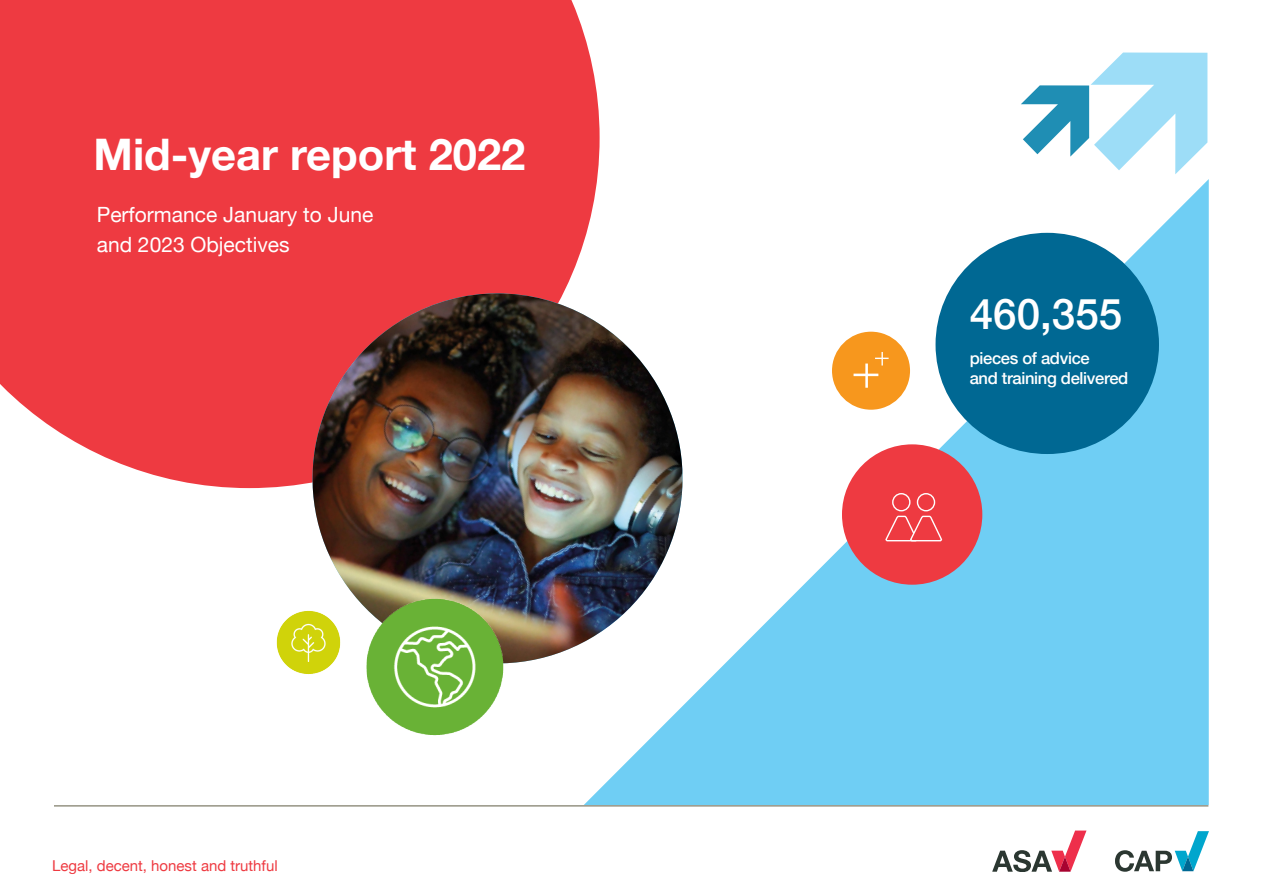
<style>
.page{position:relative;width:1263px;height:893px;background:#fff}
.page>*{position:absolute;margin:0;border:0;box-sizing:border-box;transform-origin:0 0}
.t1{font:700 43.5px "Helvetica Neue";color:#fff}
.t2{font:500 42.15px "Helvetica Neue";color:#fff}
.t3{font:21px/30px "Helvetica Neue";color:#fff}
.t4{font:500 16.65px "Helvetica Neue";letter-spacing:-.02em;color:#fff}
.t5{font:15px "Helvetica Neue";color:#ee3a41}
</style>
<div class="page">
<div style="left:0;top:0;width:600px;height:488px;background:#ee3a41"></div>
<svg style="left:584px;top:179px;width:625px;height:626px;fill:#6fcef4"></svg>
<hr style="left:54px;top:805px;width:1154px;height:2px;background:#959383">
<svg style="left:1115px;top:831px;width:94px;height:41px"></svg>
<svg style="left:992px;top:830px;width:94px;height:42px"></svg>
<img style="left:276px;top:620px;width:10px;height:45px">
<svg style="left:286px;top:267px;width:423px;height:26px;fill:#ee3a41"></svg>
<img style="left:286px;top:293px;width:423px;height:397px">
<img style="left:366px;top:597px;width:138px;height:139px">
<div style="left:935px;top:233px;width:224px;height:221px;background:#006893;border-radius:50%"></div>
<svg style="left:1021px;top:53px;width:186px;height:121px"></svg>
<div style="left:832px;top:332px;width:78px;height:78px;background:#f7971d;border-radius:50%"></div>
<hr style="left:865px;top:364px;width:3px;height:24px;background:#fff">
<hr style="left:853px;top:374px;width:25px;height:2px;background:#fff">
<svg style="left:875px;top:352px;width:14px;height:14px"></svg>
<div style="left:842px;top:444px;width:140px;height:141px;background:#ee3a41;border-radius:50%"></div>
<div style="left:892px;top:493px;width:18px;height:18px;border:1px solid #fff;border-radius:50%"></div>
<div style="left:917px;top:493px;width:18px;height:18px;border:1px solid #fff;border-radius:50%"></div>
<svg style="left:885px;top:515px;width:58px;height:27px"></svg>
<p class="t1" style="left:94px;top:120px;width:433px">Mid-year report 2022</p>
<p class="t3" style="left:97px;top:201px;width:278px">Performance January to June and 2023 Objectives</p>
<p class="t5" style="left:52px;top:855px;width:227px">Legal, decent, honest and truthful</p>
<p class="t2" style="left:970px;top:280px;width:154px">460,355</p>
<p class="t4" style="left:970px;top:345px;width:122px">pieces of advice</p>
<p class="t4" style="left:970px;top:365px;width:160px">and training delivered</p>
</div>
